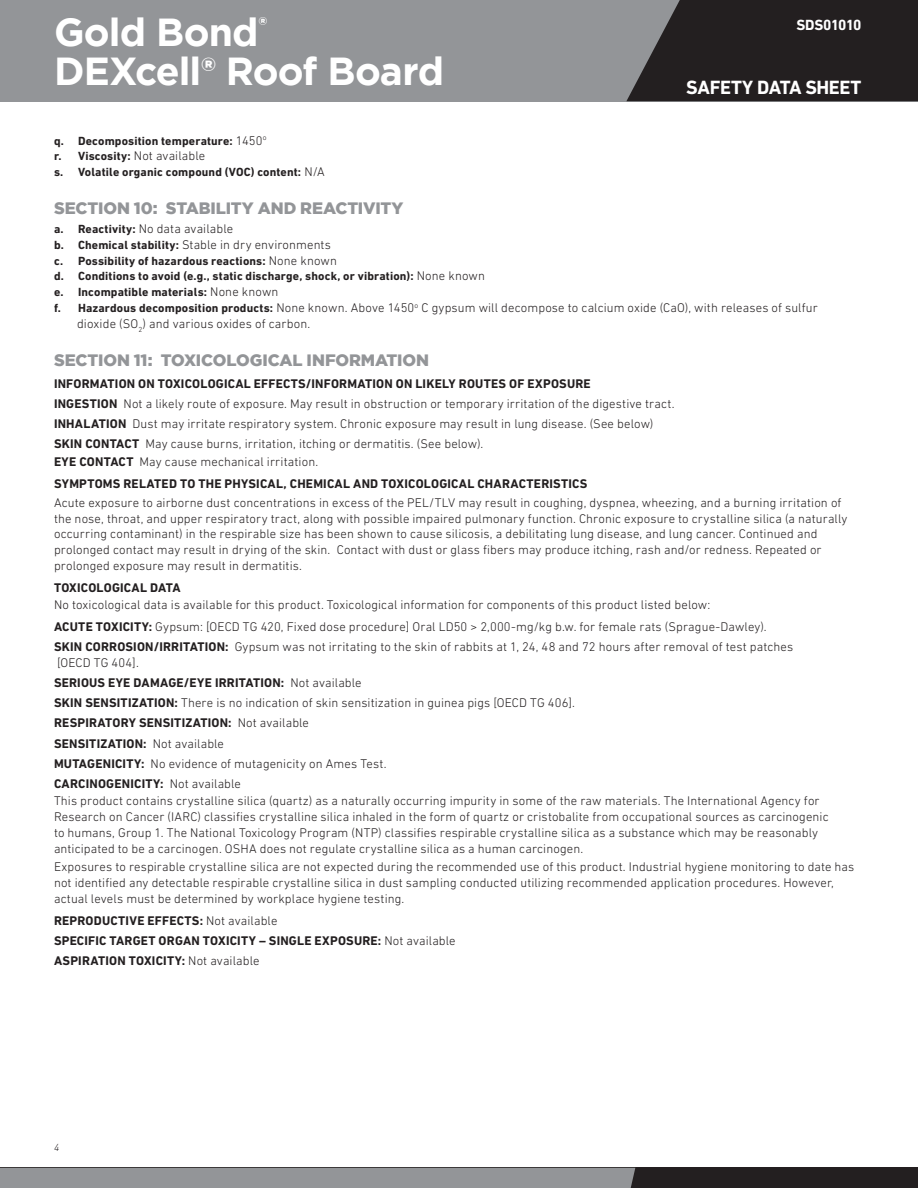
<style>
.page{position:relative;width:918px;height:1188px;background:#fff}
.page>*{position:absolute;margin:0;border:0;box-sizing:border-box;transform-origin:0 0}
.Headline_Large{font:700 39px "Gotham";letter-spacing:-.025em;color:#fff}
.Masthead_Title{font:700 19.5px "DIN Next LT Pro";letter-spacing:-.02em;color:#fff}
.Headline_small{font:900 16.5px "Gotham";letter-spacing:-.01em;color:#939598}
.Masthead_Title-2{font:700 15px "DIN Next LT Pro";letter-spacing:-.05em;color:#fff}
.Regular_Text{font:300 12.75px/15.8px "DIN Next LT Pro";letter-spacing:.01em;color:#231f20}
.subtitle{font:300 12.75px/15.8px "DIN Next LT Pro";letter-spacing:.01em;color:#231f20}
.subtitle-2{font:700 12.75px "DIN Next LT Pro";letter-spacing:.015em;color:#231f20}
.Regular_Text-2{font:700 12.75px "DIN Next LT Pro";letter-spacing:.015em;color:#231f20}
.t1{font:700 12px "DIN Next LT Pro";letter-spacing:.015em;color:#231f20}
.PAGE_NUMBERS{font:italic 300 10.5px "DIN Next LT Pro";color:#231f20}
.s1{font-weight:300;font-size:12.75px}
.s2{font-weight:700;font-size:12px}
.s3{font-weight:700}
.s4{font-weight:300}
</style>
<div class="page">
<div style="left:0;top:1168px;width:918px;height:20px;background:#231f20"></div>
<div style="left:0;top:1168px;width:635px;height:20px;background:#939598"></div>
<div style="left:0;top:0;width:918px;height:101px;background:#939598"></div>
<svg style="left:626px;top:0;width:292px;height:101px;background:#2d292b"></svg>
<p class="Headline_Large" style="left:54px;top:10px;width:215px">Gold Bond<sup>®</sup></p>
<p class="Headline_Large" style="left:54px;top:49px;width:392px">DEXcell® Roof Board</p>
<p class="Masthead_Title-2" style="left:797px;top:16px;width:66px">SDS01010</p>
<p class="Masthead_Title" style="left:686px;top:76px;width:177px">SAFETY DATA SHEET</p>
<p class="t1" style="left:54px;top:133px;width:214px">q. Decomposition temperature: <span class="s1">1450</span><sup>o</sup></p>
<p class="t1" style="left:54px;top:149px;width:153px">r. Viscosity: <span class="s1">Not available</span></p>
<p class="t1" style="left:54px;top:165px;width:272px">s. Volatile organic compound (VOC) content: <span class="s1">N/A</span></p>
<p class="Headline_small" style="left:54px;top:199px;width:351px">SECTION 10: STABILITY AND REACTIVITY</p>
<p class="Regular_Text" style="left:54px;top:221px;width:181px"><span class="s2">a. Reactivity:</span> No data available</p>
<p class="Regular_Text" style="left:54px;top:236px;width:279px"><span class="s2">b. Chemical stability:</span> Stable in dry environments</p>
<p class="t1" style="left:54px;top:253px;width:285px">c. Possibility of hazardous reactions: <span class="s1">None known</span></p>
<p class="t1" style="left:54px;top:269px;width:433px">d. Conditions to avoid (e.g., static discharge, shock, or vibration): <span class="s1">None known</span></p>
<p class="t1" style="left:54px;top:285px;width:226px">e. Incompatible materials: <span class="s1">None known</span></p>
<p class="Regular_Text" style="left:77px;top:299px;width:742px;text-indent:-23px"><span class="s2">f. Hazardous decomposition products:</span> None known. Above 1450<sup>o</sup> C gypsum will decompose to calcium oxide (CaO), with releases of sulfur dioxide (SO<sub>2</sub>) and various oxides of carbon.</p>
<p class="Headline_small" style="left:54px;top:350px;width:377px">SECTION 11: TOXICOLOGICAL INFORMATION</p>
<p class="subtitle-2" style="left:54px;top:376px;width:538px">INFORMATION ON TOXICOLOGICAL EFFECTS/INFORMATION ON LIKELY ROUTES OF EXPOSURE</p>
<p class="subtitle" style="left:54px;top:395px;width:622px"><span class="s3">INGESTION</span> Not a likely route of exposure. May result in obstruction or temporary irritation of the digestive tract.</p>
<p class="subtitle" style="left:54px;top:416px;width:601px"><span class="s3">INHALATION</span> Dust may irritate respiratory system. Chronic exposure may result in lung disease. (See below)</p>
<p class="subtitle" style="left:54px;top:436px;width:431px"><span class="s3">SKIN CONTACT</span> May cause burns, irritation, itching or dermatitis. (See below).</p>
<p class="subtitle" style="left:54px;top:453px;width:266px"><span class="s3">EYE CONTACT</span> May cause mechanical irritation.</p>
<p class="Regular_Text-2" style="left:54px;top:476px;width:535px">SYMPTOMS RELATED TO THE PHYSICAL, CHEMICAL AND TOXICOLOGICAL CHARACTERISTICS</p>
<p class="Regular_Text" style="left:54px;top:495px;width:795px">Acute exposure to airborne dust concentrations in excess of the PEL/TLV may result in coughing, dyspnea, wheezing, and a burning irritation of the nose, throat, and upper respiratory tract, along with possible impaired pulmonary function. Chronic exposure to crystalline silica (a naturally occurring contaminant) in the respirable size has been shown to cause silicosis, a debilitating lung disease, and lung cancer. Continued and prolonged contact may result in drying of the skin. Contact with dust or glass fibers may produce itching, rash and/or redness. Repeated or prolonged exposure may result in dermatitis.</p>
<p class="subtitle-2" style="left:54px;top:580px;width:128px">TOXICOLOGICAL DATA</p>
<p class="Regular_Text" style="left:54px;top:597px;width:658px">No toxicological data is available for this product. Toxicological information for components of this product listed below:</p>
<p class="subtitle" style="left:54px;top:618px;width:714px"><span class="s3">ACUTE TOXICITY:</span> Gypsum: [OECD TG 420, Fixed dose procedure] Oral LD50 &gt; 2,000-mg/kg b.w. for female rats (Sprague-Dawley).</p>
<p class="subtitle" style="left:54px;top:639px;width:741px"><span class="s3">SKIN CORROSION/IRRITATION:</span> Gypsum was not irritating to the skin of rabbits at 1, 24, 48 and 72 hours after removal of test patches [OECD TG 404].</p>
<p class="subtitle-2" style="left:54px;top:675px;width:309px">SERIOUS EYE DAMAGE/EYE IRRITATION: <span class="s4">Not available</span></p>
<p class="subtitle" style="left:54px;top:695px;width:522px"><span class="s3">SKIN SENSITIZATION:</span> There is no indication of skin sensitization in guinea pigs [OECD TG 406].</p>
<p class="subtitle-2" style="left:54px;top:716px;width:257px">RESPIRATORY SENSITIZATION: <span class="s4">Not available</span></p>
<p class="subtitle-2" style="left:54px;top:736px;width:172px">SENSITIZATION: <span class="s4">Not available</span></p>
<p class="subtitle" style="left:54px;top:756px;width:334px"><span class="s3">MUTAGENICITY:</span> No evidence of mutagenicity on Ames Test.</p>
<p class="subtitle-2" style="left:54px;top:776px;width:189px">CARCINOGENICITY: <span class="s4">Not available</span></p>
<p class="Regular_Text" style="left:54px;top:793px;width:776px">This product contains crystalline silica (quartz) as a naturally occurring impurity in some of the raw materials. The International Agency for Research on Cancer (IARC) classifies crystalline silica inhaled in the form of quartz or cristobalite from occupational sources as carcinogenic to humans, Group 1. The National Toxicology Program (NTP) classifies respirable crystalline silica as a substance which may be reasonably anticipated to be a carcinogen. OSHA does not regulate crystalline silica as a human carcinogen.</p>
<p class="Regular_Text" style="left:54px;top:859px;width:802px">Exposures to respirable crystalline silica are not expected during the recommended use of this product. Industrial hygiene monitoring to date has not identified any detectable respirable crystalline silica in dust sampling conducted utilizing recommended application procedures. However, actual levels must be determined by workplace hygiene testing.</p>
<p class="subtitle-2" style="left:54px;top:913px;width:225px">REPRODUCTIVE EFFECTS: <span class="s4">Not available</span></p>
<p class="subtitle-2" style="left:54px;top:933px;width:403px">SPECIFIC TARGET ORGAN TOXICITY – SINGLE EXPOSURE: <span class="s4">Not available</span></p>
<p class="subtitle-2" style="left:54px;top:953px;width:207px">ASPIRATION TOXICITY: <span class="s4">Not available</span></p>
<p class="PAGE_NUMBERS" style="left:54px;top:1141px;width:7px">4</p>
</div>
